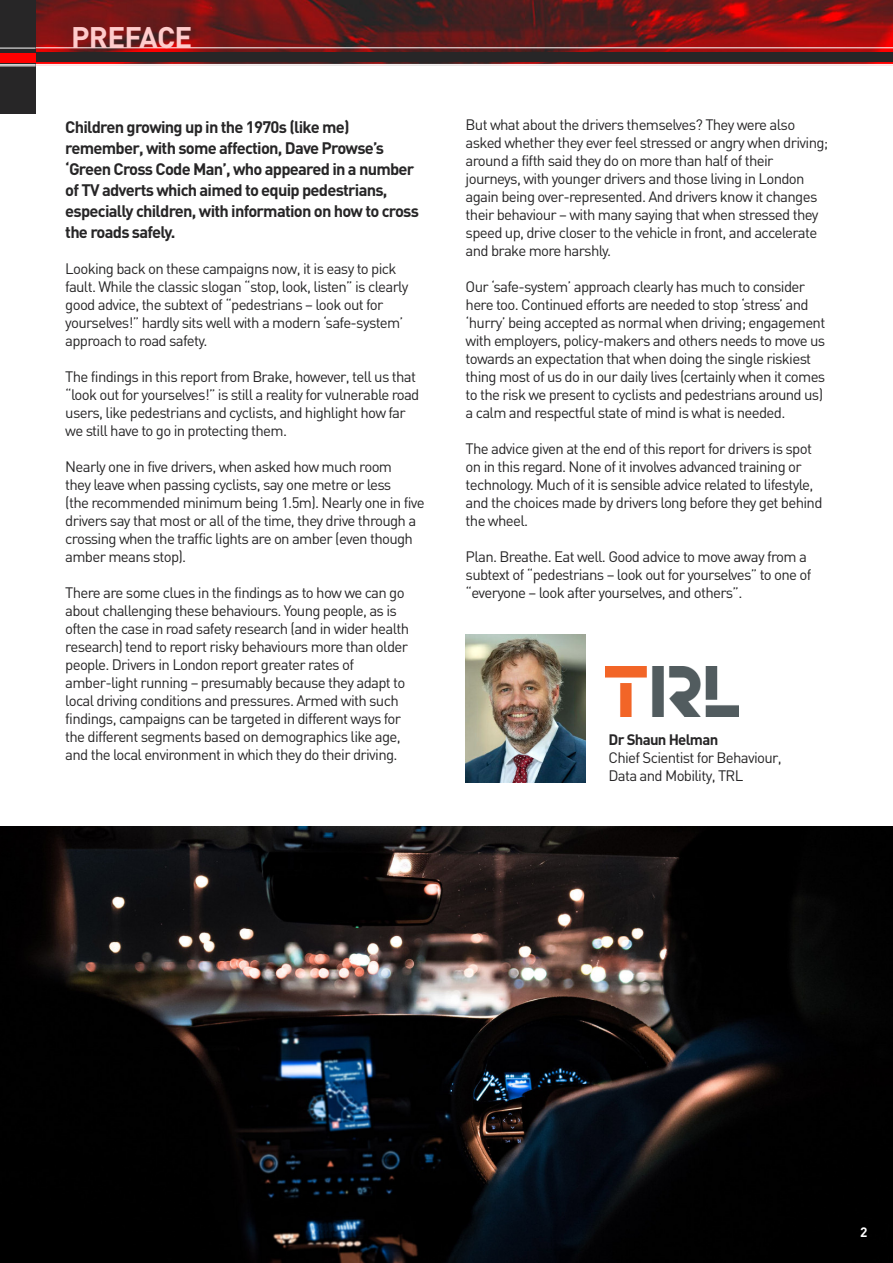
<style>
.page{position:relative;width:893px;height:1263px;background:#fff}
.page>*{position:absolute;margin:0;border:0;box-sizing:border-box;transform-origin:0 0}
.t1{font:700 29.4px "DIN";letter-spacing:-.025em;color:#fcc}
.t2{font:700 16.5px/21px "DIN";letter-spacing:-.045em;color:#272627}
.t3{font:15px/18px "DIN";letter-spacing:-.045em;color:#272627}
.t4{font:700 15px "DIN";letter-spacing:-.045em;color:#272627}
.t5{font:700 13.5px "DIN";color:#fff}
</style>
<div class="page">
<img style="left:36px;top:0;width:857px;height:64px">
<div style="left:26px;top:53px;width:867px;height:9px;background:#272627"></div>
<hr style="left:0;top:47px;width:893px;height:1px;background:#fff">
<div style="left:0;top:0;width:36px;height:114px;background:#272627"></div>
<div style="left:0;top:53px;width:36px;height:9px;background:#f00"></div>
<hr style="left:0;top:64px;width:36px;height:1px;background:#fff">
<hr style="left:0;top:66px;width:36px;height:1px;background:#fff">
<hr style="left:0;top:48px;width:36px;height:1px;background:#fff">
<img style="left:466px;top:634px;width:120px;height:148px">
<img style="left:606px;top:666px;width:132px;height:50px">
<img style="left:0;top:827px;width:893px;height:436px">
<h1 class="t1" style="left:71px;top:21px;width:123px">PREFACE</h1>
<p class="t2" style="left:65px;top:117px;width:355px">Children growing up in the 1970s (like me) remember, with some affection, Dave Prowse’s ‘Green Cross Code Man’, who appeared in a number of TV adverts which aimed to equip pedestrians, especially children, with information on how to cross the roads safely.</p>
<p class="t3" style="left:65px;top:260px;width:345px">Looking back on these campaigns now, it is easy to pick fault. While the classic slogan “stop, look, listen” is clearly good advice, the subtext of “pedestrians – look out for yourselves!” hardly sits well with a modern ‘safe-system’ approach to road safety.</p>
<p class="t3" style="left:65px;top:368px;width:356px">The findings in this report from Brake, however, tell us that “look out for yourselves!” is still a reality for vulnerable road users, like pedestrians and cyclists, and highlight how far we still have to go in protecting them.</p>
<p class="t3" style="left:65px;top:458px;width:361px">Nearly one in five drivers, when asked how much room<br>they leave when passing cyclists, say one metre or less<br>(the recommended minimum being 1.5m). Nearly one in five drivers say that most or all of the time, they drive through a crossing when the traffic lights are on amber (even though amber means stop).</p>
<p class="t3" style="left:65px;top:584px;width:345px">There are some clues in the findings as to how we can go about challenging these behaviours. Young people, as is often the case in road safety research (and in wider health research) tend to report risky behaviours more than older people. Drivers in London report greater rates of amber-light running – presumably because they adapt to local driving conditions and pressures. Armed with such findings, campaigns can be targeted in different ways for the different segments based on demographics like age, and the local environment in which they do their driving.</p>
<p class="t3" style="left:466px;top:116px;width:364px">But what about the drivers themselves? They were also asked whether they ever feel stressed or angry when driving; around a fifth said they do on more than half of their journeys, with younger drivers and those living in London again being over-represented. And drivers know it changes their behaviour – with many saying that when stressed they speed up, drive closer to the vehicle in front, and accelerate and brake more harshly.</p>
<p class="t3" style="left:466px;top:278px;width:361px">Our ‘safe-system’ approach clearly has much to consider here too. Continued efforts are needed to stop ‘stress’ and ‘hurry’ being accepted as normal when driving; engagement with employers, policy-makers and others needs to move us towards an expectation that when doing the single riskiest thing most of us do in our daily lives (certainly when it comes to the risk we present to cyclists and pedestrians around us) a calm and respectful state of mind is what is needed.</p>
<p class="t3" style="left:466px;top:440px;width:358px">The advice given at the end of this report for drivers is spot on in this regard. None of it involves advanced training or technology. Much of it is sensible advice related to lifestyle, and the choices made by drivers long before they get behind the wheel.</p>
<p class="t3" style="left:466px;top:548px;width:347px">Plan. Breathe. Eat well. Good advice to move away from a subtext of “pedestrians – look out for yourselves” to one of “everyone – look after yourselves, and others”.</p>
<p class="t4" style="left:609px;top:731px;width:111px">Dr Shaun Helman</p>
<p class="t3" style="left:609px;top:748px;width:175px">Chief Scientist for Behaviour,<br>Data and Mobility, TRL</p>
<p class="t5" style="left:860px;top:1224px;width:9px">2</p>
</div>
